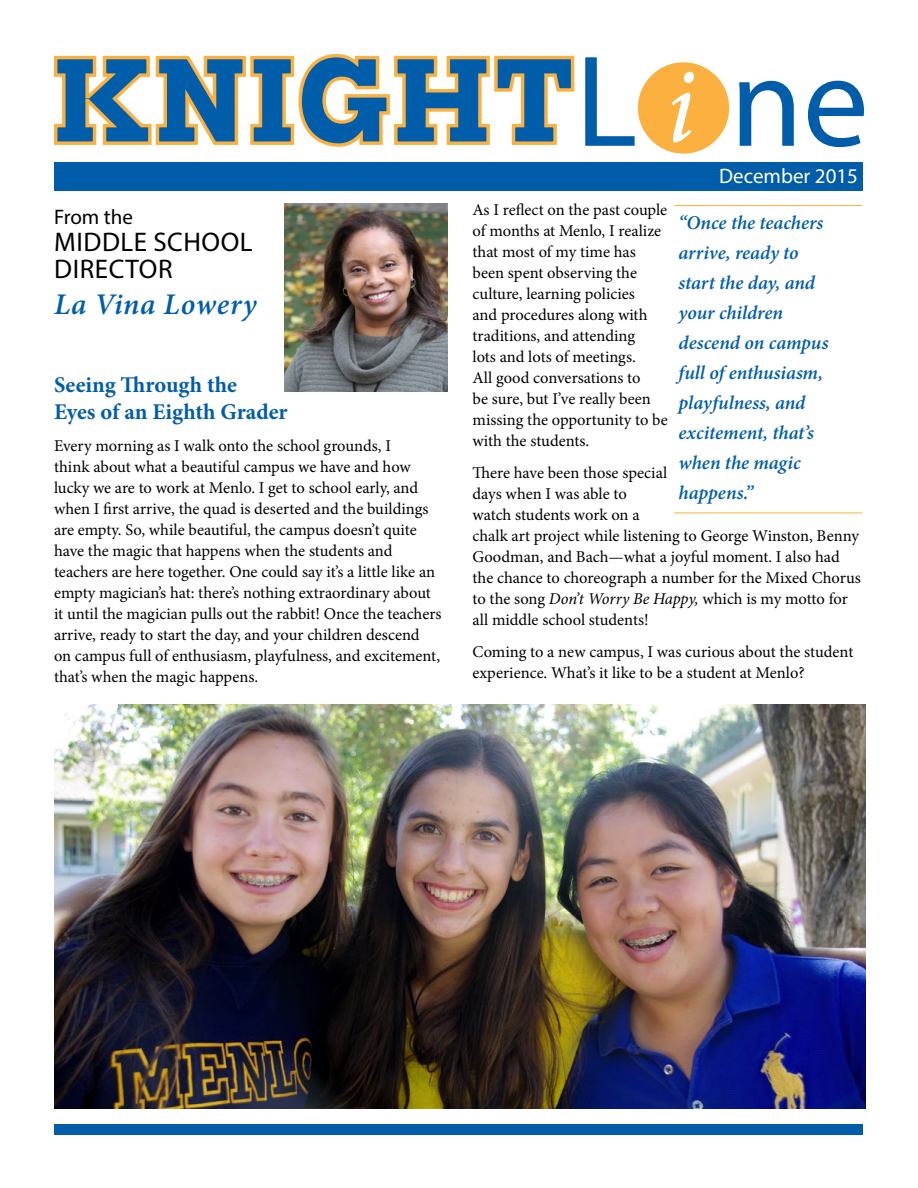
<style>
.page{position:relative;width:918px;height:1188px;background:#fff}
.page>*{position:absolute;margin:0;border:0;box-sizing:border-box;transform-origin:0 0}
.t1{font:italic 600 30px "Minion Pro";letter-spacing:.025em;color:#005daa}
.t2{font:27px/27px "Myriad Pro";letter-spacing:.02em;color:#000}
.t3{font:700 22.5px/27px "Minion Pro";color:#005daa}
.t4{font:21px "Myriad Pro";color:#fff}
.t5{font:21px "Myriad Pro";color:#000}
.t6{font:italic 600 19.5px/30px "Minion Pro";letter-spacing:-.005em;color:#005daa}
.t7{font:16.5px/21px "Minion Pro";letter-spacing:-.005em;color:#000}
.s1{font-style:italic}
</style>
<div class="page">
<div style="left:638px;top:62px;width:91px;height:92px;background:#fbb040;border-radius:50%"></div>
<svg style="left:672px;top:72px;width:22px;height:71px"></svg>
<svg style="left:54px;top:54px;width:521px;height:93px"></svg>
<svg style="left:585px;top:57px;width:50px;height:89px"></svg>
<svg style="left:739px;top:81px;width:55px;height:65px"></svg>
<svg style="left:808px;top:81px;width:56px;height:66px"></svg>
<div style="left:55px;top:162px;width:808px;height:28px;background:#005daa"></div>
<div style="left:55px;top:1124px;width:808px;height:11px;background:#005daa"></div>
<img style="left:54px;top:704px;width:811px;height:404px">
<img style="left:284px;top:204px;width:163px;height:188px">
<hr style="left:674px;top:205px;width:188px;height:1px;background:#fbb040">
<hr style="left:674px;top:513px;width:188px;height:1px;background:#fbb040">
<p class="t5" style="left:54px;top:204px;width:80px">From the</p>
<h2 class="t2" style="left:54px;top:228px;width:200px">MIDDLE SCHOOL<br>DIRECTOR</h2>
<h1 class="t1" style="left:54px;top:284px;width:204px">La Vina Lowery</h1>
<h3 class="t3" style="left:54px;top:371px;width:235px">Seeing Through the<br>Eyes of an Eighth Grader</h3>
<p class="t7" style="left:54px;top:435px;width:389px">Every morning as I walk onto the school grounds, I<br>think about what a beautiful campus we have and how lucky we are to work at Menlo. I get to school early, and when I first arrive, the quad is deserted and the buildings are empty. So, while beautiful, the campus doesn’t quite have the magic that happens when the students and teachers are here together. One could say it’s a little like an empty magician’s hat: there’s nothing extraordinary about it until the magician pulls out the rabbit! Once the teachers arrive, ready to start the day, and your children descend<br>on campus full of enthusiasm, playfulness, and excitement, that’s when the magic happens.</p>
<p class="t4" style="left:719px;top:163px;width:140px">December 2015</p>
<p class="t7" style="left:473px;top:199px;width:197px">As I reflect on the past couple of months at Menlo, I realize that most of my time has been spent observing the culture, learning policies<br>and procedures along with traditions, and attending<br>lots and lots of meetings.<br>All good conversations to<br>be sure, but I’ve really been missing the opportunity to be with the students.</p>
<p class="t7" style="left:473px;top:462px;width:390px">There have been those special<br>days when I was able to<br>watch students work on a<br>chalk art project while listening to George Winston, Benny Goodman, and Bach—what a joyful moment. I also had the chance to choreograph a number for the Mixed Chorus to the song <span class="s1">Don’t Worry Be Happy,</span> which is my motto for all middle school students!</p>
<p class="t7" style="left:473px;top:641px;width:382px">Coming to a new campus, I was curious about the student experience. What’s it like to be a student at Menlo?</p>
<p class="t6" style="left:679px;top:208px;width:151px">“Once the teachers arrive, ready to start the day, and your children descend on campus full of enthusiasm, playfulness, and excitement, that’s when the magic happens.”</p>
</div>
